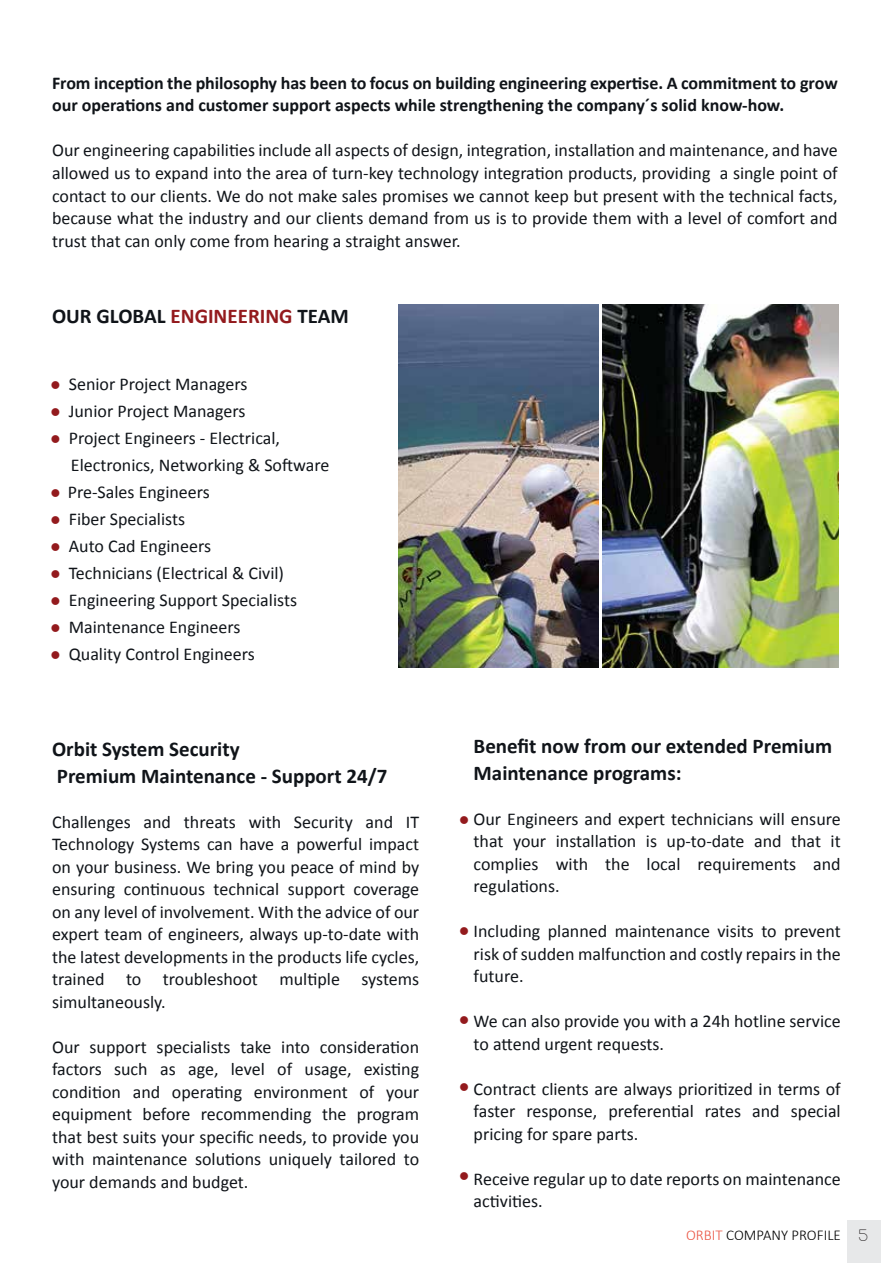
<style>
.page{position:relative;width:893px;height:1263px;background:#fff}
.page>*{position:absolute;margin:0;border:0;box-sizing:border-box;transform-origin:0 0}
.t1{font:700 21px/27px "Calibri";color:#101419}
.t2{font:18px/22.5px "Calibri";color:#101419;text-align:justify}
.t3{font:700 18px/22.5px "Calibri";letter-spacing:-.005em;color:#101419}
.t4{font:300 15px "Calibri";color:#000}
.t5{font:13.5px "Wingdings";color:#931a1d}
.s1{color:#931a1d}
.s2{color:#ea5644}
.s3{font-family:"Hero";font-size:18px;color:#231f20}
</style>
<div class="page">
<div style="left:848px;top:1220px;width:33px;height:43px;background:#e7e8e9"></div>
<img style="left:399px;top:305px;width:200px;height:363px">
<img style="left:603px;top:305px;width:236px;height:363px">
<p class="t3" style="left:52px;top:72px;width:787px">From inception the philosophy has been to focus on building engineering expertise. A commitment to grow our operations and customer support aspects while strengthening the company´s solid know-how.</p>
<p class="t2" style="left:52px;top:139px;width:787px">Our engineering capabilities include all aspects of design, integration, installation and maintenance, and have allowed us to expand into the area of turn-key technology integration products, providing a single point of contact to our clients. We do not make sales promises we cannot keep but present with the technical facts, because what the industry and our clients demand from us is to provide them with a level of comfort and trust that can only come from hearing a straight answer.</p>
<p class="t1" style="left:52px;top:302px;width:298px">OUR GLOBAL <span class="s1">ENGINEERING</span> TEAM</p>
<p class="t2" style="left:51px;top:373px;width:198px"><span class="s1">●</span> Senior Project Managers</p>
<p class="t2" style="left:51px;top:400px;width:196px"><span class="s1">●</span> Junior Project Managers</p>
<p class="t2" style="left:71px;top:425px;width:260px;line-height:27px;text-indent:-20px"><span class="s1">●</span> Project Engineers - Electrical,<br>Electronics, Networking &amp; Software</p>
<p class="t2" style="left:51px;top:481px;width:161px"><span class="s1">●</span> Pre-Sales Engineers</p>
<p class="t2" style="left:51px;top:508px;width:136px"><span class="s1">●</span> Fiber Specialists</p>
<p class="t2" style="left:51px;top:535px;width:162px"><span class="s1">●</span> Auto Cad Engineers</p>
<p class="t2" style="left:51px;top:562px;width:235px"><span class="s1">●</span> Technicians (Electrical &amp; Civil)</p>
<p class="t2" style="left:51px;top:589px;width:248px"><span class="s1">●</span> Engineering Support Specialists</p>
<p class="t2" style="left:51px;top:616px;width:191px"><span class="s1">●</span> Maintenance Engineers</p>
<p class="t2" style="left:51px;top:643px;width:206px"><span class="s1">●</span> Quality Control Engineers</p>
<p class="t1" style="left:52px;top:735px;width:337px">Orbit System Security<br>Premium Maintenance - Support 24/7</p>
<p class="t2" style="left:52px;top:810px;width:369px">Challenges and threats with Security and IT Technology Systems can have a powerful impact on your business. We bring you peace of mind by ensuring continuous technical support coverage on any level of involvement. With the advice of our expert team of engineers, always up-to-date with the latest developments in the products life cycles, trained to troubleshoot multiple systems simultaneously.</p>
<p class="t2" style="left:52px;top:1035px;width:369px">Our support specialists take into consideration factors such as age, level of usage, existing condition and operating environment of your equipment before recommending the program that best suits your specific needs, to provide you with maintenance solutions uniquely tailored to your demands and budget.</p>
<p class="t1" style="left:474px;top:732px;width:360px">Benefit now from our extended Premium<br>Maintenance programs:</p>
<p class="t2" style="left:474px;top:807px;width:369px">Our Engineers and expert technicians will ensure that your installation is up-to-date and that it complies with the local requirements and regulations.</p>
<p class="t2" style="left:474px;top:920px;width:369px">Including planned maintenance visits to prevent risk of sudden malfunction and costly repairs in the future.</p>
<p class="t2" style="left:474px;top:1010px;width:369px">We can also provide you with a 24h hotline service to attend urgent requests.</p>
<p class="t2" style="left:474px;top:1077px;width:369px">Contract clients are always prioritized in terms of faster response, preferential rates and special pricing for spare parts.</p>
<p class="t2" style="left:474px;top:1167px;width:369px">Receive regular up to date reports on maintenance activities.</p>
<p class="t4" style="left:686px;top:1226px;width:184px"><span class="s2">ORBIT</span> COMPANY PROFILE <span class="s3">5</span></p>
<p class="t5" style="left:459px;top:812px;width:12px">●</p>
<p class="t5" style="left:459px;top:923px;width:12px">●</p>
<p class="t5" style="left:459px;top:1013px;width:12px">●</p>
<p class="t5" style="left:459px;top:1080px;width:12px">●</p>
<p class="t5" style="left:459px;top:1169px;width:12px">●</p>
</div>
